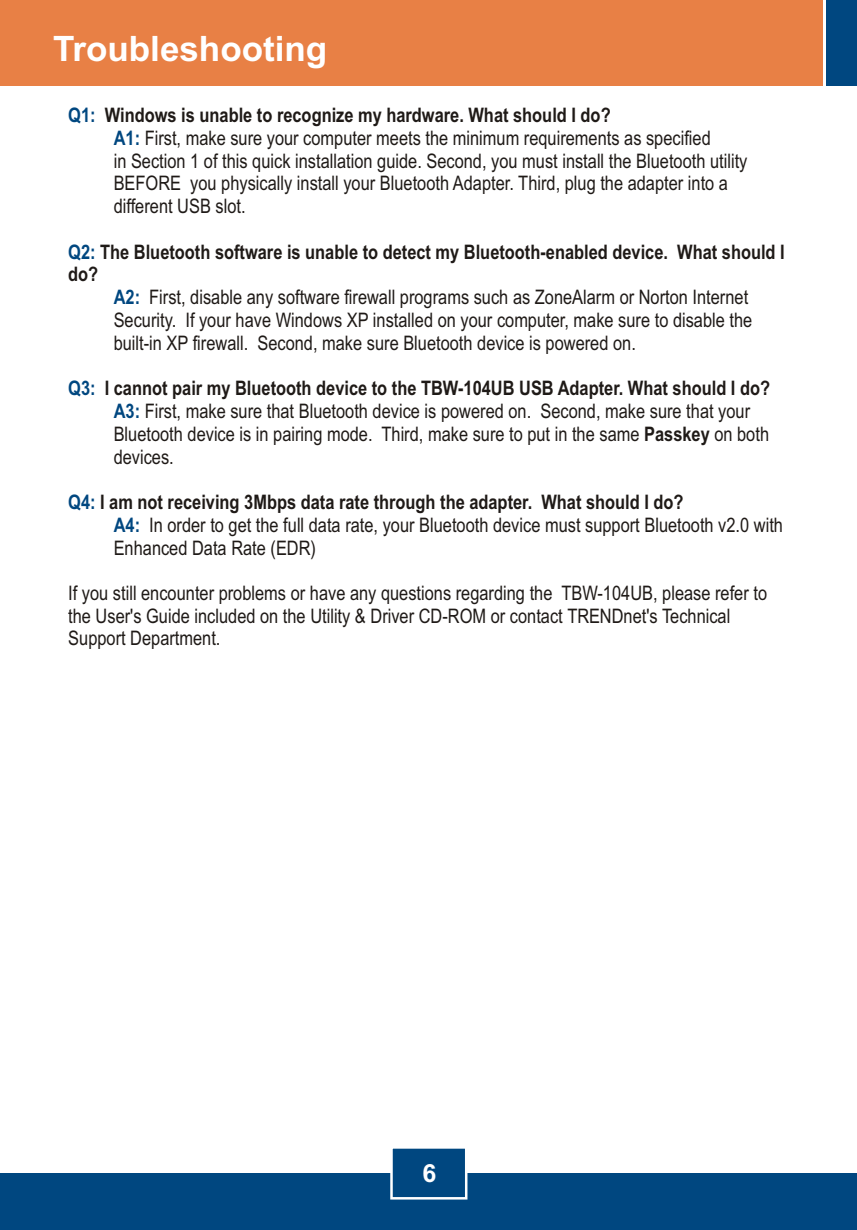
<style>
.page{position:relative;width:857px;height:1230px;background:#fff}
.page>*{position:absolute;margin:0;border:0;box-sizing:border-box;transform-origin:0 0}
.t1{font:700 35px "Arial";color:#fff}
.t2{font:700 25px "Arial";color:#fff}
.t3{font:20px/22.8px "Arial Narrow";color:#1f1a17}
.t4{font:700 20px/22.8px "Arial Narrow";color:#1f1a17}
.t5{font:700 20px "Arial Narrow";color:#004780}
.s1{font-weight:700;color:#004780}
.s2{color:#004780}
.s3{font-weight:700}
</style>
<div class="page">
<div style="left:0;top:1172px;width:857px;height:57px;background:#004780"></div>
<div style="left:0;top:0;width:823px;height:85px;background:#e88045"></div>
<div style="left:826px;top:0;width:31px;height:85px;background:#004780"></div>
<svg style="left:389px;top:1148px;width:80px;height:52px"></svg>
<h1 class="t1" style="left:53px;top:35px;width:276px">Troubleshooting</h1>
<p class="t5" style="left:68px;top:108px;width:29px">Q1:</p>
<p class="t4" style="left:105px;top:106px;width:507px">Windows is unable to recognize my hardware. What should I do?</p>
<p class="t3" style="left:114px;top:151px;width:635px">in Section 1 of this quick installation guide. Second, you must install the Bluetooth utility<br>BEFORE you physically install your Bluetooth Adapter. Third, plug the adapter into a different USB slot.</p>
<p class="t3" style="left:114px;top:128px;width:598px"><span class="s1">A1:</span> First, make sure your computer meets the minimum requirements as specified</p>
<p class="t4" style="left:68px;top:242px;width:718px"><span class="s2">Q2:</span> The Bluetooth software is unable to detect my Bluetooth-enabled device. What should I</p>
<p class="t5" style="left:114px;top:290px;width:28px">A2:</p>
<p class="t4" style="left:68px;top:265px;width:32px">do?</p>
<p class="t3" style="left:114px;top:288px;width:640px;text-indent:36px">First, disable any software firewall programs such as ZoneAlarm or Norton Internet<br>Security. If your have Windows XP installed on your computer, make sure to disable the built-in XP firewall. Second, make sure Bluetooth device is powered on.</p>
<p class="t4" style="left:105px;top:378px;width:667px">I cannot pair my Bluetooth device to the TBW-104UB USB Adapter. What should I do?</p>
<p class="t3" style="left:114px;top:424px;width:657px">Bluetooth device is in pairing mode. Third, make sure to put in the same <span class="s3">Passkey</span> on both devices.</p>
<p class="t5" style="left:68px;top:381px;width:29px">Q3:</p>
<p class="t3" style="left:114px;top:401px;width:638px"><span class="s1">A3:</span> First, make sure that Bluetooth device is powered on. Second, make sure that your</p>
<p class="t4" style="left:114px;top:492px;width:571px;text-indent:-45px"><span class="s2">Q4:</span> I am not receiving 3Mbps data rate through the adapter. What should I do?<br><span class="s2">A4:</span></p>
<p class="t3" style="left:114px;top:515px;width:671px;text-indent:36px">In order to get the full data rate, your Bluetooth device must support Bluetooth v2.0 with<br>Enhanced Data Rate (EDR)</p>
<p class="t3" style="left:68px;top:583px;width:700px">If you still encounter problems or have any questions regarding the TBW-104UB, please refer to the User's Guide included on the Utility &amp; Driver CD-ROM or contact TRENDnet's Technical<br>Support Department.</p>
<p class="t2" style="left:422px;top:1163px;width:15px">6</p>
</div>
